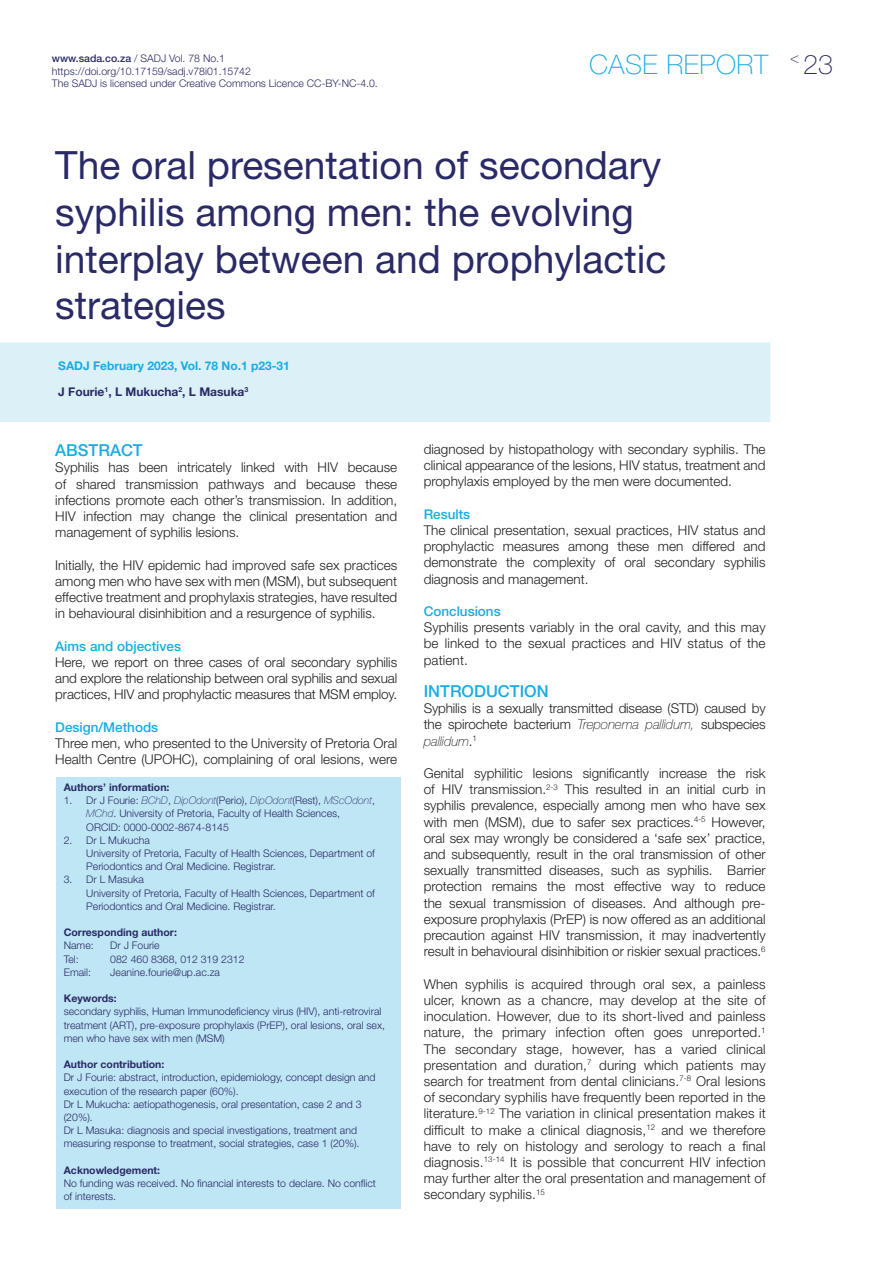
<style>
.page{position:relative;width:893px;height:1263px;background:#fff}
.page>*{position:absolute;margin:0;border:0;box-sizing:border-box;transform-origin:0 0}
.t1{font:39px/46.8px "Helvetica Neue LT Std";color:#292a66}
.t2{font:100 27px "Helvetica Neue LT Std";letter-spacing:.02em;color:#18ace3}
.t3{font:500 16.5px "Helvetica Neue LT Std";color:#18ace3}
.t4{font:300 13.5px/16.2px "Helvetica Neue LT Std";color:#231f20;text-align:justify}
.t5{font:500 13.5px "Helvetica Neue LT Std";color:#18ace3}
.t6{font:700 12px "Helvetica Neue LT Std";color:#18ace3}
.t7{font:700 12px "Helvetica Neue LT Std";color:#292a66}
.t8{font:300 10.5px/13.2px "Helvetica Neue LT Std";color:#292a66}
.t9{font:700 10.5px "Helvetica Neue LT Std";color:#292a66}
.s1{font-weight:500}
.s2{color:#292a66}
.s3{font-weight:100;font-style:italic}
</style>
<div class="page">
<div style="left:56px;top:777px;width:345px;height:431px;background:#bfe6f5"></div>
<div style="left:1px;top:343px;width:768px;height:78px;background:#dbf1f7"></div>
<div style="left:0;top:342px;width:770px;height:80px;border:2px solid #dbf1f7"></div>
<p class="t8" style="left:52px;top:52px;width:327px;line-height:12.6px"><span class="s1">www.sada.co.za</span> / SADJ Vol. 78 No.1 https://doi.org/10.17159/sadj.v78i01.15742<br>The SADJ is licensed under Creative Commons Licence CC-BY-NC-4.0.</p>
<h2 class="t2" style="left:589px;top:48px;width:246px">CASE REPORT <sup>&lt;</sup> <span class="s2">23</span></h2>
<h1 class="t1" style="left:55px;top:141px;width:613px">The oral presentation of secondary syphilis among men: the evolving interplay between and prophylactic strategies</h1>
<p class="t6" style="left:58px;top:358px;width:233px">SADJ February 2023, Vol. 78 No.1 p23-31</p>
<p class="t7" style="left:58px;top:384px;width:192px">J Fourie<sup>1</sup>, L Mukucha<sup>2</sup>, L Masuka<sup>3</sup></p>
<p class="t3" style="left:55px;top:440px;width:89px">ABSTRACT</p>
<p class="t4" style="left:55px;top:459px;width:343px">Syphilis has been intricately linked with HIV because of shared transmission pathways and because these infections promote each other’s transmission. In addition, HIV infection may change the clinical presentation and management of syphilis lesions.</p>
<p class="t4" style="left:55px;top:556px;width:343px">Initially, the HIV epidemic had improved safe sex practices among men who have sex with men (MSM), but subsequent effective treatment and prophylaxis strategies, have resulted in behavioural disinhibition and a resurgence of syphilis.</p>
<p class="t5" style="left:55px;top:638px;width:127px">Aims and objectives</p>
<p class="t4" style="left:55px;top:654px;width:343px">Here, we report on three cases of oral secondary syphilis and explore the relationship between oral syphilis and sexual practices, HIV and prophylactic measures that MSM employ.</p>
<p class="t5" style="left:55px;top:719px;width:105px">Design/Methods</p>
<p class="t4" style="left:55px;top:735px;width:343px">Three men, who presented to the University of Pretoria Oral<br>Health Centre (UPOHC), complaining of oral lesions, were</p>
<p class="t9" style="left:64px;top:781px;width:107px">Authors’ information:</p>
<p class="t8" style="left:86px;top:794px;width:290px;text-indent:-23px">1. Dr J Fourie: <span class="s3">BChD</span>, <span class="s3">DipOdont</span>(Perio), <span class="s3">DipOdont</span>(Rest), <span class="s3">MScOdont</span>,<br><span class="s3">MChd</span>. University of Pretoria, Faculty of Health Sciences,<br>ORCID: 0000-0002-8674-8145</p>
<p class="t8" style="left:86px;top:833px;width:290px;text-indent:-23px">2. Dr L Mukucha<br>University of Pretoria, Faculty of Health Sciences, Department of<br>Periodontics and Oral Medicine. Registrar.</p>
<p class="t8" style="left:86px;top:873px;width:290px;text-indent:-23px">3. Dr L Masuka<br>University of Pretoria, Faculty of Health Sciences, Department of<br>Periodontics and Oral Medicine. Registrar.</p>
<p class="t9" style="left:64px;top:926px;width:115px">Corresponding author:</p>
<p class="t8" style="left:64px;top:939px;width:31px">Name:</p>
<p class="t8" style="left:110px;top:939px;width:51px">Dr J Fourie</p>
<p class="t8" style="left:64px;top:952px;width:16px">Tel:</p>
<p class="t8" style="left:110px;top:952px;width:136px">082 460 8368, 012 319 2312</p>
<p class="t8" style="left:64px;top:965px;width:29px">Email:</p>
<p class="t8" style="left:110px;top:965px;width:111px">Jeanine.fourie@up.ac.za</p>
<p class="t9" style="left:64px;top:992px;width:54px">Keywords:</p>
<p class="t8" style="left:64px;top:1005px;width:323px">secondary syphilis, Human Immunodeficiency virus (HIV), anti-retroviral treatment (ART), pre-exposure prophylaxis (PrEP), oral lesions, oral sex, men who have sex with men (MSM)</p>
<p class="t9" style="left:64px;top:1058px;width:102px">Author contribution:</p>
<p class="t8" style="left:64px;top:1071px;width:313px">Dr J Fourie: abstract, introduction, epidemiology, concept design and execution of the research paper (60%).<br>Dr L Mukucha: aetiopathogenesis, oral presentation, case 2 and 3 (20%).<br>Dr L Masuka: diagnosis and special investigations, treatment and measuring response to treatment, social strategies, case 1 (20%).</p>
<p class="t9" style="left:64px;top:1163px;width:98px">Acknowledgement:</p>
<p class="t8" style="left:64px;top:1176px;width:314px">No funding was received. No financial interests to declare. No conflict of interests.</p>
<p class="t4" style="left:424px;top:441px;width:343px">diagnosed by histopathology with secondary syphilis. The clinical appearance of the lesions, HIV status, treatment and prophylaxis employed by the men were documented.</p>
<p class="t5" style="left:424px;top:506px;width:48px">Results</p>
<p class="t4" style="left:424px;top:522px;width:343px">The clinical presentation, sexual practices, HIV status and prophylactic measures among these men differed and demonstrate the complexity of oral secondary syphilis diagnosis and management.</p>
<p class="t5" style="left:424px;top:603px;width:79px">Conclusions</p>
<p class="t4" style="left:424px;top:619px;width:343px">Syphilis presents variably in the oral cavity, and this may be linked to the sexual practices and HIV status of the patient.</p>
<p class="t3" style="left:424px;top:681px;width:127px">INTRODUCTION</p>
<p class="t4" style="left:424px;top:700px;width:343px">Syphilis is a sexually transmitted disease (STD) caused by the spirochete bacterium <span class="s3">Treponema pallidum,</span> subspecies <span class="s3">pallidum</span>.<sup>1</sup></p>
<p class="t4" style="left:424px;top:765px;width:343px">Genital syphilitic lesions significantly increase the risk of HIV transmission.<sup>2-3</sup> This resulted in an initial curb in syphilis prevalence, especially among men who have sex with men (MSM), due to safer sex practices.<sup>4-5</sup> However, oral sex may wrongly be considered a ‘safe sex’ practice, and subsequently, result in the oral transmission of other sexually transmitted diseases, such as syphilis. Barrier protection remains the most effective way to reduce the sexual transmission of diseases. And although pre&shy;exposure prophylaxis (PrEP) is now offered as an additional precaution against HIV transmission, it may inadvertently result in behavioural disinhibition or riskier sexual practices.<sup>6</sup></p>
<p class="t4" style="left:424px;top:975px;width:343px">When syphilis is acquired through oral sex, a painless ulcer, known as a chancre, may develop at the site of inoculation. However, due to its short-lived and painless nature, the primary infection often goes unreported.<sup>1<br></sup>The secondary stage, however, has a varied clinical presentation and duration,<sup>7</sup> during which patients may search for treatment from dental clinicians.<sup>7-8</sup> Oral lesions of secondary syphilis have frequently been reported in the literature.<sup>9-12</sup> The variation in clinical presentation makes it difficult to make a clinical diagnosis,<sup>12</sup> and we therefore have to rely on histology and serology to reach a final diagnosis.<sup>13-14</sup> It is possible that concurrent HIV infection may further alter the oral presentation and management of secondary syphilis.<sup>15</sup></p>
</div>
